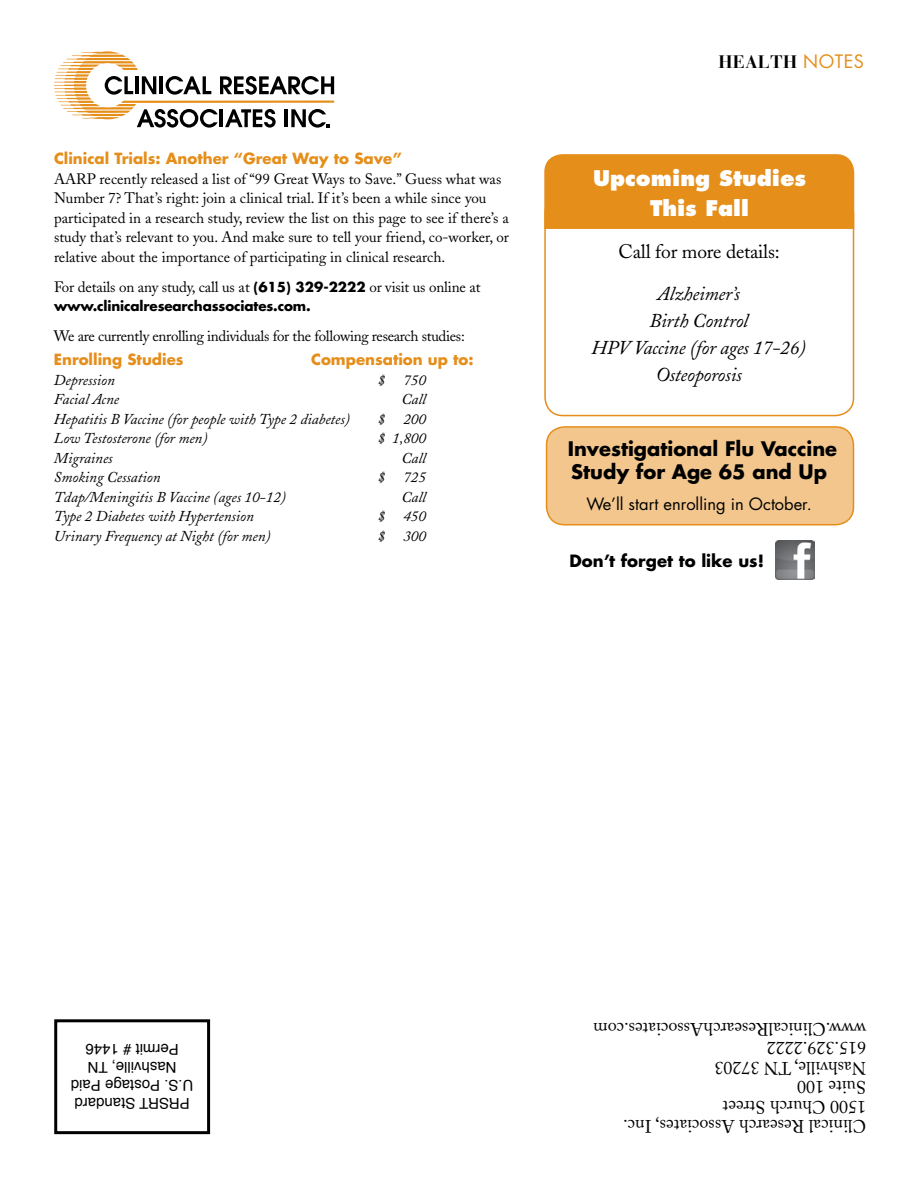
<style>
.page{position:relative;width:918px;height:1188px;background:#fff}
.page>*{position:absolute;margin:0;border:0;box-sizing:border-box;transform-origin:0 0}
.t1{font:800 21px/30px "Futura";color:#fff;text-align:center}
.t2{font:italic 19.5px/27px "Adobe Caslon";letter-spacing:-.01em;color:#000;text-align:center}
.t3{font:700 19.5px/22.5px "Futura";color:#000}
.t4{font:19.5px "Adobe Caslon";letter-spacing:-.01em;color:#000}
.t5{font:18px/19.5px "Adobe Caslon";color:#000}
.t6{font:700 18px "Bauer Bodoni";letter-spacing:.03em;color:#000}
.t7{font:16.5px "Futura";color:#000}
.t8{font:700 16.5px "Futura";color:#000}
.t9{font:15px/19.5px "Adobe Caslon";color:#000}
.t10{font:italic 15px "Adobe Caslon";color:#000}
.t11{font:700 15px "Futura";color:#e58e1a}
.t12{font:15px "Adobe Caslon";letter-spacing:-.02em;color:#000}
.t13{font:15px/18px "Helvetica";color:#000;text-align:center}
.t14{font:700 13.5px "Futura";letter-spacing:-.01em;color:#000}
.s1{font-family:"Futura";font-weight:700;font-size:13.5px}
.s2{font-family:"Futura";font-weight:400;color:#e58e1a}
</style>
<div class="page">
<div style="left:544px;top:154px;width:310px;height:75px;background:#e58e1a"></div>
<div style="left:54px;top:1019px;width:156px;height:115px;border:3px solid #000"></div>
<svg style="left:54px;top:51px;width:280px;height:77px"></svg>
<div style="left:544px;top:195px;width:310px;height:221px;border:2px solid #e58e1a;border-radius:18px"></div>
<img style="left:776px;top:541px;width:39px;height:39px">
<div style="left:547px;top:427px;width:307px;height:98px;background:#f2c68d;border-radius:18px"></div>
<div style="left:546px;top:426px;width:308px;height:99px;border:2px solid #e58e1a;border-radius:18px"></div>
<p class="t11" style="left:54px;top:148px;width:349px">Clinical Trials: Another “Great Way to Save”</p>
<p class="t9" style="left:54px;top:169px;width:457px">AARP recently released a list of “99 Great Ways to Save.” Guess what was Number 7? That’s right: join a clinical trial. If it’s been a while since you participated in a research study, review the list on this page to see if there’s a study that’s relevant to you. And make sure to tell your friend, co-worker, or relative about the importance of participating in clinical research.</p>
<p class="t9" style="left:54px;top:277px;width:428px">For details on any study, call us at <span class="s1">(615) 329-2222</span> or visit us online at</p>
<p class="t14" style="left:54px;top:297px;width:258px">www.clinicalresearchassociates.com.</p>
<p class="t12" style="left:54px;top:327px;width:412px">We are currently enrolling individuals for the following research studies:</p>
<p class="t11" style="left:54px;top:349px;width:131px">Enrolling Studies</p>
<p class="t11" style="left:311px;top:349px;width:164px">Compensation up to:</p>
<p class="t10" style="left:54px;top:372px;width:63px">Depression</p>
<p class="t10" style="left:378px;top:372px;width:49px">$ 750</p>
<p class="t10" style="left:54px;top:391px;width:67px">Facial Acne</p>
<p class="t10" style="left:402px;top:391px;width:26px">Call</p>
<p class="t10" style="left:54px;top:411px;width:297px">Hepatitis B Vaccine (for people with Type 2 diabetes)</p>
<p class="t10" style="left:378px;top:411px;width:49px">$ 200</p>
<p class="t10" style="left:54px;top:430px;width:155px">Low Testosterone (for men)</p>
<p class="t10" style="left:378px;top:430px;width:49px">$ 1,800</p>
<p class="t10" style="left:54px;top:450px;width:60px">Migraines</p>
<p class="t10" style="left:402px;top:450px;width:26px">Call</p>
<p class="t10" style="left:54px;top:469px;width:108px">Smoking Cessation</p>
<p class="t10" style="left:378px;top:469px;width:49px">$ 725</p>
<p class="t10" style="left:54px;top:489px;width:234px">Tdap/Meningitis B Vaccine (ages 10-12)</p>
<p class="t10" style="left:402px;top:489px;width:26px">Call</p>
<p class="t10" style="left:54px;top:508px;width:202px">Type 2 Diabetes with Hypertension</p>
<p class="t10" style="left:378px;top:508px;width:49px">$ 450</p>
<p class="t10" style="left:54px;top:528px;width:218px">Urinary Frequency at Night (for men)</p>
<p class="t10" style="left:378px;top:528px;width:49px">$ 300</p>
<p class="t6" style="left:718px;top:51px;width:147px">health <span class="s2">notes</span></p>
<h1 class="t1" style="left:593px;top:163px;width:214px">Upcoming Studies<br>This Fall</h1>
<h2 class="t4" style="left:618px;top:240px;width:163px">Call for more details:</h2>
<h2 class="t2" style="left:592px;top:281px;width:216px">Alzheimer’s<br>Birth Control<br>HPV Vaccine (for ages 17-26)<br>Osteoporosis</h2>
<h2 class="t3" style="left:568px;top:437px;width:271px">Investigational Flu Vaccine<br>Study for Age 65 and Up</h2>
<p class="t7" style="left:586px;top:493px;width:227px">We’ll start enrolling in October.</p>
<p class="t8" style="left:570px;top:549px;width:196px">Don’t forget to like us!</p>
<p class="t13" style="left:193px;top:1112px;width:124px;rotate:-180deg">PRSRT Standard<br>U.S. Postage Paid<br>Nashville, TN<br>Permit # 1446</p>
<p class="t5" style="left:866px;top:1136px;width:274px;rotate:-180deg">Clinical Research Associates, Inc.<br>1500 Church Street<br>Suite 100<br>Nashville, TN 37203<br>615.329.2222 www.ClinicalResearchAssociates.com</p>
</div>
